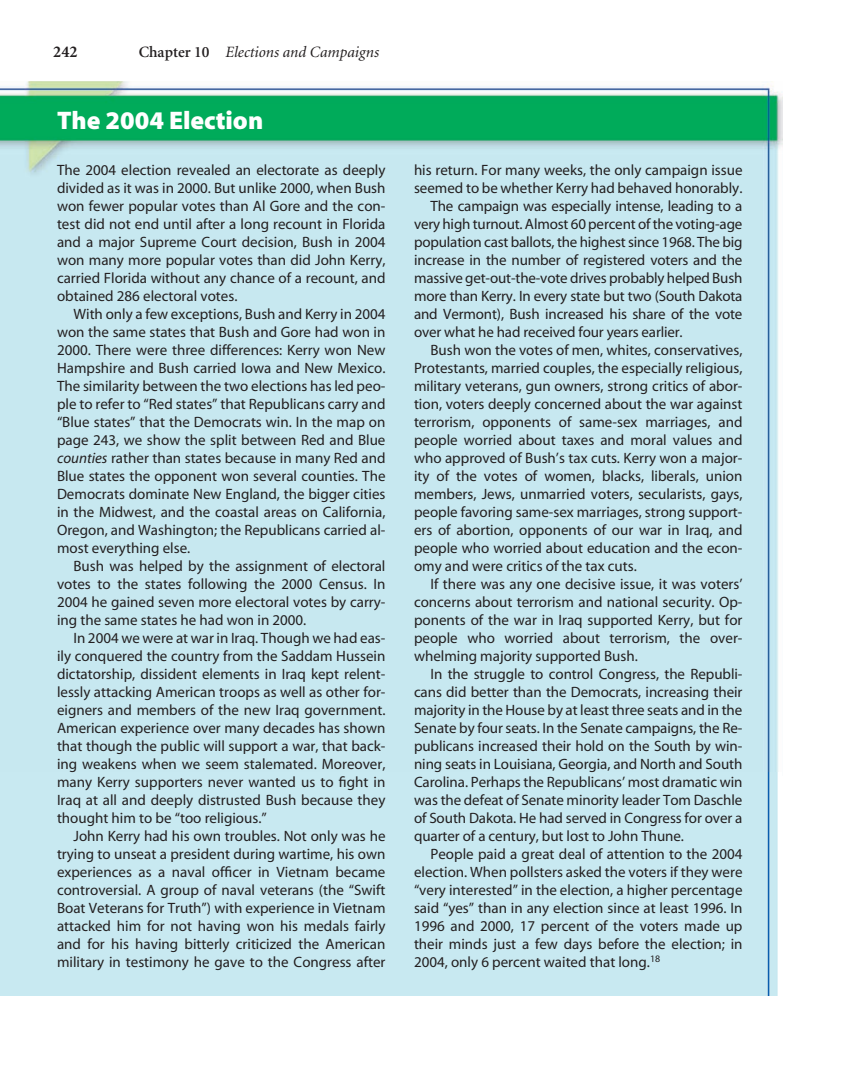
<style>
.page{position:relative;width:864px;height:1080px;background:#fff}
.page>*{position:absolute;margin:0;border:0;box-sizing:border-box;transform-origin:0 0}
.t1{font:25.5px "Myriad Blk";color:#fff}
.t2{font:700 16.5px "Minion";color:#231f20}
.t3{font:italic 15.75px "Minion";color:#231f20}
.t4{font:15px/18px "Myriad Reg";color:#231f20;text-align:justify}
.s1{font-weight:600;font-style:normal}
.s2{font-family:"Myriad Reg Itl"}
</style>
<div class="page">
<img style="left:0;top:81px;width:782px;height:691px">
<div style="left:0;top:772px;width:778px;height:224px;background:#c8e9f1"></div>
<p class="t2" style="left:53px;top:45px;width:26px">242</p>
<p class="t3" style="left:139px;top:46px;width:242px"><span class="s1">Chapter 10</span> Elections and Campaigns</p>
<h1 class="t1" style="left:57px;top:111px;width:208px">The 2004 Election</h1>
<p class="t4" style="left:57px;top:162px;width:330px">The 2004 election revealed an electorate as deeply divided as it was in 2000. But unlike 2000, when Bush won fewer popular votes than Al Gore and the con&shy;test did not end until after a long recount in Florida and a major Supreme Court decision, Bush in 2004 won many more popular votes than did John Kerry, carried Florida without any chance of a recount, and obtained 286 electoral votes.</p>
<p class="t4" style="left:57px;top:306px;width:330px;text-indent:16px">With only a few exceptions, Bush and Kerry in 2004 won the same states that Bush and Gore had won in 2000. There were three differences: Kerry won New Hampshire and Bush carried Iowa and New Mexico.<br>The similarity between the two elections has led peo&shy;ple to refer to “Red states” that Republicans carry and “Blue states” that the Democrats win. In the map on page 243, we show the split between Red and Blue <span class="s2">counties</span> rather than states because in many Red and Blue states the opponent won several counties. The Democrats dominate New England, the bigger cities in the Midwest, and the coastal areas on California, Oregon, and Washington; the Republicans carried al&shy;most everything else.</p>
<p class="t4" style="left:57px;top:558px;width:330px;text-indent:16px">Bush was helped by the assignment of electoral votes to the states following the 2000 Census. In 2004 he gained seven more electoral votes by carry&shy;ing the same states he had won in 2000.</p>
<p class="t4" style="left:57px;top:630px;width:330px;text-indent:16px">In 2004 we were at war in Iraq. Though we had eas&shy;ily conquered the country from the Saddam Hussein dictatorship, dissident elements in Iraq kept relent&shy;lessly attacking American troops as well as other for&shy;eigners and members of the new Iraq government.<br>American experience over many decades has shown that though the public will support a war, that back&shy;ing weakens when we seem stalemated. Moreover, many Kerry supporters never wanted us to fight in Iraq at all and deeply distrusted Bush because they thought him to be “too religious.”</p>
<p class="t4" style="left:57px;top:828px;width:330px;text-indent:16px">John Kerry had his own troubles. Not only was he trying to unseat a president during wartime, his own experiences as a naval officer in Vietnam became controversial. A group of naval veterans (the “Swift Boat Veterans for Truth”) with experience in Vietnam attacked him for not having won his medals fairly and for his having bitterly criticized the American military in testimony he gave to the Congress after</p>
<p class="t4" style="left:414px;top:162px;width:330px">his return. For many weeks, the only campaign issue</p>
<p class="t4" style="left:414px;top:180px;width:330px">seemed to be whether Kerry had behaved honorably.</p>
<p class="t4" style="left:430px;top:198px;width:313px">The campaign was especially intense, leading to a</p>
<p class="t4" style="left:414px;top:216px;width:330px">very high turnout. Almost 60 percent of the voting-age</p>
<p class="t4" style="left:414px;top:234px;width:330px">population cast ballots, the highest since 1968. The big</p>
<p class="t4" style="left:414px;top:252px;width:330px">increase in the number of registered voters and the</p>
<p class="t4" style="left:414px;top:270px;width:330px">massive get-out-the-vote drives probably helped Bush</p>
<p class="t4" style="left:414px;top:288px;width:330px">more than Kerry. In every state but two (South Dakota</p>
<p class="t4" style="left:414px;top:306px;width:330px">and Vermont), Bush increased his share of the vote</p>
<p class="t4" style="left:414px;top:324px;width:270px">over what he had received four years earlier.</p>
<p class="t4" style="left:430px;top:342px;width:314px">Bush won the votes of men, whites, conservatives,</p>
<p class="t4" style="left:414px;top:360px;width:330px">Protestants, married couples, the especially religious,</p>
<p class="t4" style="left:414px;top:378px;width:330px">military veterans, gun owners, strong critics of abor-</p>
<p class="t4" style="left:414px;top:396px;width:330px">tion, voters deeply concerned about the war against</p>
<p class="t4" style="left:414px;top:414px;width:330px">terrorism, opponents of same-sex marriages, and</p>
<p class="t4" style="left:414px;top:432px;width:330px">people worried about taxes and moral values and</p>
<p class="t4" style="left:414px;top:450px;width:330px">who approved of Bush’s tax cuts. Kerry won a major-</p>
<p class="t4" style="left:414px;top:468px;width:330px">ity of the votes of women, blacks, liberals, union</p>
<p class="t4" style="left:414px;top:486px;width:330px">members, Jews, unmarried voters, secularists, gays,</p>
<p class="t4" style="left:414px;top:504px;width:330px">people favoring same-sex marriages, strong support-</p>
<p class="t4" style="left:414px;top:522px;width:330px">ers of abortion, opponents of our war in Iraq, and</p>
<p class="t4" style="left:414px;top:540px;width:330px">people who worried about education and the econ-</p>
<p class="t4" style="left:414px;top:558px;width:224px">omy and were critics of the tax cuts.</p>
<p class="t4" style="left:430px;top:576px;width:314px">If there was any one decisive issue, it was voters’</p>
<p class="t4" style="left:414px;top:594px;width:330px">concerns about terrorism and national security. Op-</p>
<p class="t4" style="left:414px;top:612px;width:330px">ponents of the war in Iraq supported Kerry, but for</p>
<p class="t4" style="left:414px;top:630px;width:330px">people who worried about terrorism, the over-</p>
<p class="t4" style="left:414px;top:648px;width:225px">whelming majority supported Bush.</p>
<p class="t4" style="left:430px;top:666px;width:313px">In the struggle to control Congress, the Republi-</p>
<p class="t4" style="left:414px;top:684px;width:330px">cans did better than the Democrats, increasing their</p>
<p class="t4" style="left:414px;top:702px;width:330px">majority in the House by at least three seats and in the</p>
<p class="t4" style="left:414px;top:720px;width:330px">Senate by four seats. In the Senate campaigns, the Re-</p>
<p class="t4" style="left:414px;top:738px;width:330px">publicans increased their hold on the South by win-</p>
<p class="t4" style="left:414px;top:756px;width:330px">ning seats in Louisiana, Georgia, and North and South</p>
<p class="t4" style="left:414px;top:774px;width:330px">Carolina. Perhaps the Republicans’ most dramatic win</p>
<p class="t4" style="left:414px;top:792px;width:330px">was the defeat of Senate minority leader Tom Daschle</p>
<p class="t4" style="left:414px;top:810px;width:330px">of South Dakota. He had served in Congress for over a</p>
<p class="t4" style="left:414px;top:828px;width:271px">quarter of a century, but lost to John Thune.</p>
<p class="t4" style="left:430px;top:846px;width:314px">People paid a great deal of attention to the 2004</p>
<p class="t4" style="left:414px;top:864px;width:330px">election. When pollsters asked the voters if they were</p>
<p class="t4" style="left:414px;top:882px;width:330px">“very interested” in the election, a higher percentage</p>
<p class="t4" style="left:414px;top:900px;width:330px">said “yes” than in any election since at least 1996. In</p>
<p class="t4" style="left:414px;top:918px;width:330px">1996 and 2000, 17 percent of the voters made up</p>
<p class="t4" style="left:414px;top:936px;width:330px">their minds just a few days before the election; in</p>
<p class="t4" style="left:414px;top:954px;width:248px">2004, only 6 percent waited that long.<sup>18</sup></p>
</div>
